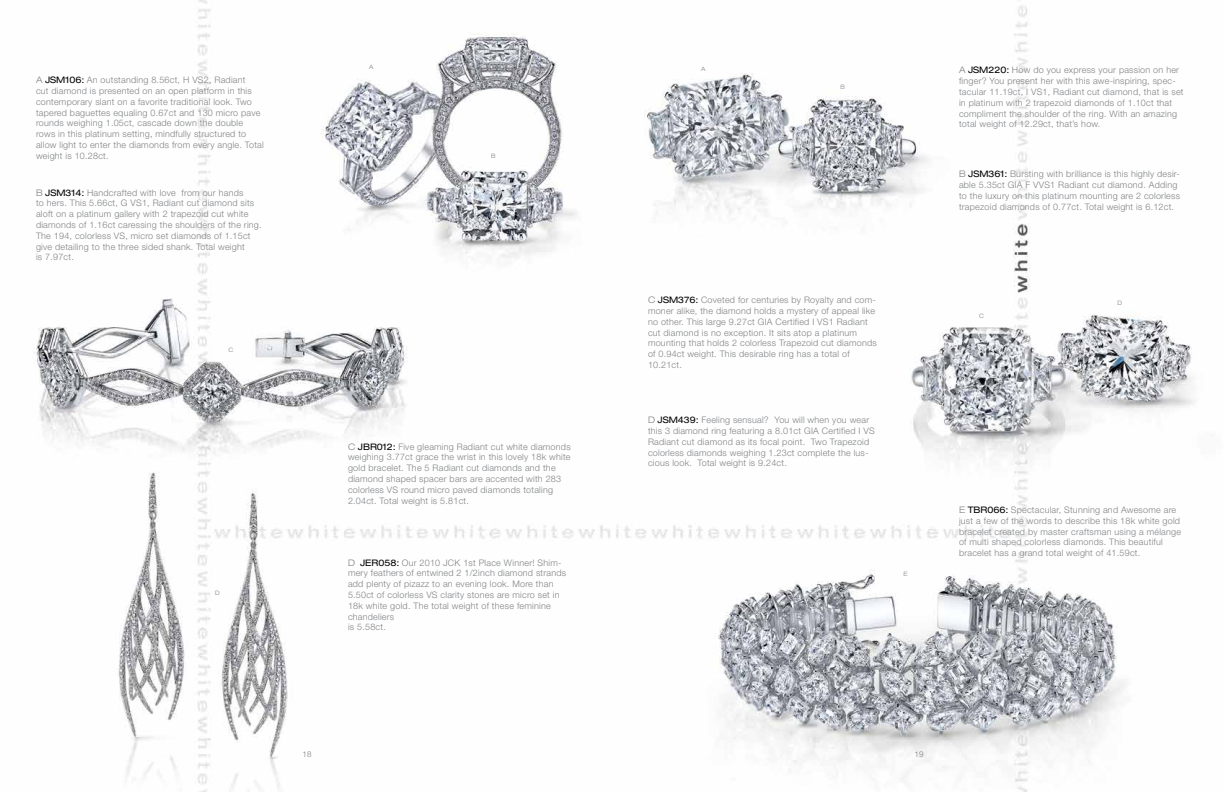
<style>
.page{position:relative;width:1224px;height:792px;background:#fff}
.page>*{position:absolute;margin:0;border:0;box-sizing:border-box;transform-origin:0 0}
.t1{font:300 9px/10.8px "Helvetica Neue";letter-spacing:.025em;color:#808285}
.t2{font:300 8px "Helvetica Neue";color:#808285}
.t3{font:300 expanded 6px "Helvetica Neue";color:#808285}
.s1{font-stretch:expanded}
.s2{font-weight:400;font-stretch:expanded;color:#000}
</style>
<div class="page">
<img style="left:33px;top:0;width:1162px;height:792px">
<p class="t1" style="left:36px;top:74px;width:229px"><span class="s1">A</span> <span class="s2">JSM106:</span> An outstanding 8.56ct, H VS2, Radiant<br>cut diamond is presented on an open platform in this contemporary slant on a favorite traditional look. Two tapered baguettes equaling 0.67ct and 130 micro pave rounds weighing 1.05ct, cascade down the double rows in this platinum setting, mindfully structured to allow light to enter the diamonds from every angle. Total weight is 10.28ct.</p>
<p class="t1" style="left:36px;top:187px;width:227px"><span class="s1">B</span> <span class="s2">JSM314:</span> Handcrafted with love from our hands<br>to hers. This 5.66ct, G VS1, Radiant cut diamond sits aloft on a platinum gallery with 2 trapezoid cut white diamonds of 1.16ct caressing the shoulders of the ring.<br>The 194, colorless VS, micro set diamonds of 1.15ct give detailing to the three sided shank. Total weight<br>is 7.97ct.</p>
<p class="t3" style="left:229px;top:347px;width:6px">C</p>
<p class="t3" style="left:215px;top:589px;width:6px">D</p>
<p class="t3" style="left:369px;top:63px;width:6px">A</p>
<p class="t3" style="left:491px;top:152px;width:6px">B</p>
<p class="t1" style="left:348px;top:441px;width:224px"><span class="s1">C</span> <span class="s2">JBR012:</span> Five gleaming Radiant cut white diamonds weighing 3.77ct grace the wrist in this lovely 18k white gold bracelet. The 5 Radiant cut diamonds and the diamond shaped spacer bars are accented with 283 colorless VS round micro paved diamonds totaling 2.04ct. Total weight is 5.81ct.</p>
<p class="t1" style="left:348px;top:557px;width:220px"><span class="s1">D</span> <span class="s2">JER058:</span> Our 2010 JCK 1st Place Winner! Shim&shy;mery feathers of entwined 2 1/2inch diamond strands add plenty of pizazz to an evening look. More than 5.50ct of colorless VS clarity stones are micro set in 18k white gold. The total weight of these feminine chandeliers<br>is 5.58ct.</p>
<p class="t3" style="left:701px;top:65px;width:6px">A</p>
<p class="t3" style="left:841px;top:83px;width:6px">B</p>
<p class="t1" style="left:648px;top:294px;width:230px"><span class="s1">C</span> <span class="s2">JSM376:</span> Coveted for centuries by Royalty and com&shy;moner alike, the diamond holds a mystery of appeal like no other. This large 9.27ct GIA Certified I VS1 Radiant cut diamond is no exception. It sits atop a platinum mounting that holds 2 colorless Trapezoid cut diamonds of 0.94ct weight. This desirable ring has a total of 10.21ct.</p>
<p class="t1" style="left:648px;top:414px;width:228px"><span class="s1">D</span> <span class="s2">JSM439:</span> Feeling sensual? You will when you wear this 3 diamond ring featuring a 8.01ct GIA Certified I VS Radiant cut diamond as its focal point. Two Trapezoid colorless diamonds weighing 1.23ct complete the lus&shy;cious look. Total weight is 9.24ct.</p>
<p class="t3" style="left:904px;top:570px;width:6px">E</p>
<p class="t1" style="left:959px;top:65px;width:226px"><span class="s1">A</span> <span class="s2">JSM220:</span> How do you express your passion on her finger? You present her with this awe-inspiring, spec&shy;tacular 11.19ct, I VS1, Radiant cut diamond, that is set in platinum with 2 trapezoid diamonds of 1.10ct that compliment the shoulder of the ring. With an amazing total weight of 12.29ct, that’s how.</p>
<p class="t1" style="left:959px;top:169px;width:223px"><span class="s1">B</span> <span class="s2">JSM361:</span> Bursting with brilliance is this highly desir&shy;able 5.35ct GIA F VVS1 Radiant cut diamond. Adding to the luxury on this platinum mounting are 2 colorless trapezoid diamonds of 0.77ct. Total weight is 6.12ct.</p>
<p class="t3" style="left:979px;top:312px;width:6px">C</p>
<p class="t3" style="left:1117px;top:299px;width:6px">D</p>
<p class="t1" style="left:959px;top:504px;width:224px"><span class="s1">E</span> <span class="s2">TBR066:</span> Spectacular, Stunning and Awesome are just a few of the words to describe this 18k white gold bracelet created by master craftsman using a mélange of multi shaped colorless diamonds. This beautiful bracelet has a grand total weight of 41.59ct.</p>
<p class="t2" style="left:303px;top:749px;width:10px">18</p>
<p class="t2" style="left:915px;top:749px;width:10px">19</p>
</div>
